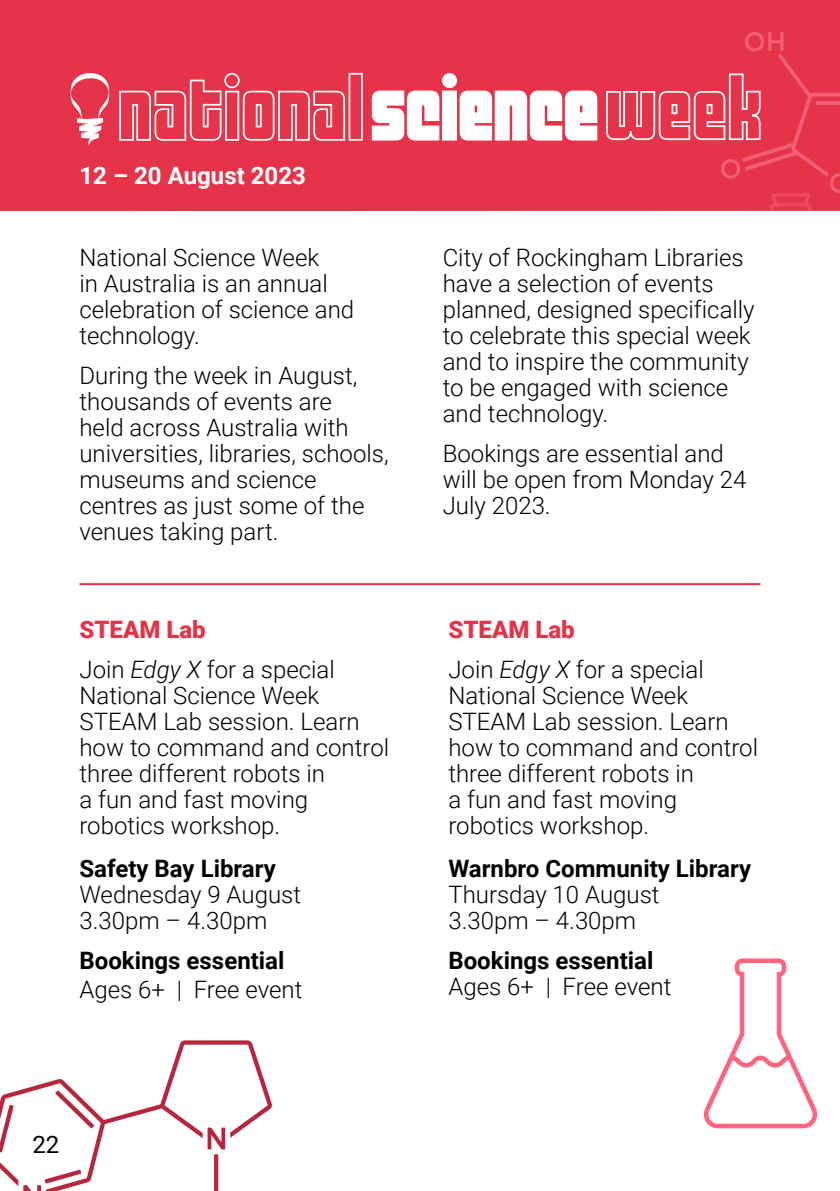
<style>
.page{position:relative;width:840px;height:1191px;background:#fff}
.page>*{position:absolute;margin:0;border:0;box-sizing:border-box;transform-origin:0 0}
.t1{font:300 24px/26px "Roboto";color:#000}
.t2{font:700 24px "Roboto";color:#000}
.t3{font:700 24px "Roboto";color:#fff}
.t4{font:24px "Roboto";color:#000}
.s1{font-weight:900;color:#e5344a}
.s2{font-style:italic}
</style>
<div class="page">
<div style="left:0;top:0;width:839px;height:211px;background:#e5344a"></div>
<svg style="left:605px;top:32px;width:234px;height:179px"></svg>
<div style="left:442px;top:91px;width:14px;height:49px;background:#fff"></div>
<div style="left:442px;top:91px;width:15px;height:50px;border:2px solid #fff"></div>
<svg style="left:371px;top:90px;width:69px;height:51px;background:#fadde1"></svg>
<svg style="left:459px;top:90px;width:139px;height:51px;background:#fbe0e3"></svg>
<div style="left:442px;top:74px;width:14px;height:13px;background:#fff;border-radius:50%"></div>
<div style="left:442px;top:73px;width:15px;height:15px;border:2px solid #fff;border-radius:50%"></div>
<svg style="left:119px;top:72px;width:244px;height:69px"></svg>
<svg style="left:70px;top:73px;width:39px;height:73px"></svg>
<hr style="left:79px;top:583px;width:681px;height:2px;background:#e5344a">
<svg style="left:703px;top:958px;width:114px;height:170px"></svg>
<svg style="left:0;top:1040px;width:272px;height:151px"></svg>
<p class="t3" style="left:79px;top:158px;width:228px">12 – 20 August 2023</p>
<p class="t1" style="left:79px;top:244px;width:276px">National Science Week<br>in Australia is an annual celebration of science and technology.</p>
<p class="t1" style="left:79px;top:362px;width:310px">During the week in August, thousands of events are<br>held across Australia with universities, libraries, schools, museums and science centres as just some of the venues taking part.</p>
<p class="t1" style="left:79px;top:608px;width:257px;line-height:40.2px"><span class="s1">STEAM Lab<br></span>Join <span class="s2">Edgy X</span> for a special</p>
<p class="t1" style="left:79px;top:681px;width:311px">National Science Week<br>STEAM Lab session. Learn how to command and control three different robots in<br>a fun and fast moving robotics workshop.</p>
<p class="t2" style="left:79px;top:851px;width:198px">Safety Bay Library</p>
<p class="t1" style="left:79px;top:880px;width:223px">Wednesday 9 August<br>3.30pm – 4.30pm</p>
<p class="t2" style="left:79px;top:944px;width:206px">Bookings essential</p>
<p class="t1" style="left:79px;top:975px;width:224px">Ages 6+ | Free event</p>
<p class="t4" style="left:32px;top:1127px;width:28px">22</p>
<p class="t1" style="left:442px;top:243px;width:313px">City of Rockingham Libraries have a selection of events planned, designed specifically to celebrate this special week and to inspire the community to be engaged with science and technology.</p>
<p class="t1" style="left:442px;top:440px;width:305px">Bookings are essential and will be open from Monday 24<br>July 2023.</p>
<p class="t1" style="left:448px;top:608px;width:257px;line-height:40.2px"><span class="s1">STEAM Lab<br></span>Join <span class="s2">Edgy X</span> for a special</p>
<p class="t1" style="left:448px;top:681px;width:311px">National Science Week<br>STEAM Lab session. Learn how to command and control three different robots in<br>a fun and fast moving robotics workshop.</p>
<p class="t2" style="left:448px;top:851px;width:304px">Warnbro Community Library</p>
<p class="t1" style="left:448px;top:880px;width:212px">Thursday 10 August<br>3.30pm – 4.30pm</p>
<p class="t2" style="left:448px;top:943px;width:206px">Bookings essential</p>
<p class="t1" style="left:448px;top:972px;width:224px">Ages 6+ | Free event</p>
</div>
